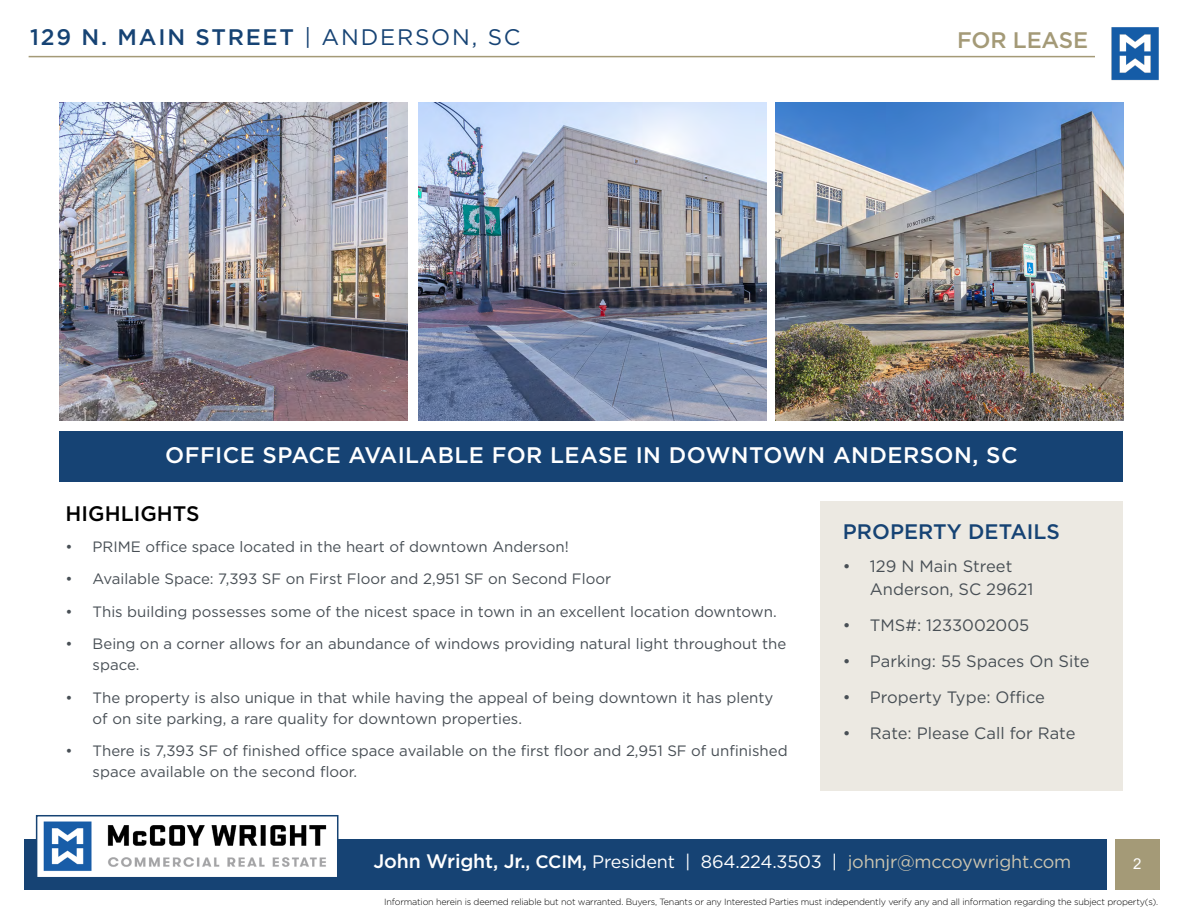
<style>
.page{position:relative;width:1188px;height:918px;background:#fff}
.page>*{position:absolute;margin:0;border:0;box-sizing:border-box;transform-origin:0 0}
.t1{font:500 22.5px "Gotham";letter-spacing:.02em;color:#fff}
.t2{font:500 22.5px "Gotham";letter-spacing:.08em;color:#164374}
.t3{font:500 22.5px "Gotham";letter-spacing:-.01em;color:#a49a77}
.t4{font:500 21px "Gotham";color:#164374}
.t5{font:500 21px "Gotham";color:#000}
.t6{font:18px "Gotham";letter-spacing:-.01em;color:#fff}
.t7{font:16.5px/22.5px "Gotham";color:#484f55}
.t8{font:15px/21px "Gotham";color:#484f55}
.t9{font:15px "Arial";color:#fff}
.t10{font:300 9px "Gotham";letter-spacing:-.02em;color:#000}
.s1{font-weight:400}
.s2{font-weight:500;font-size:19.5px}
.s3{font-weight:500}
.s4{color:#ccc5b0}
</style>
<div class="page">
<hr style="left:29px;top:56px;width:1118px;height:1px;background:#a49a77">
<img style="left:1096px;top:27px;width:63px;height:54px">
<div style="left:1115px;top:840px;width:45px;height:50px;background:#a49a77"></div>
<div style="left:24px;top:840px;width:1083px;height:50px;background:#164374"></div>
<img style="left:39px;top:821px;width:296px;height:54px">
<div style="left:36px;top:815px;width:302px;height:63px;border:2px solid #164374"></div>
<div style="left:60px;top:432px;width:1063px;height:50px;background:#164374"></div>
<div style="left:821px;top:501px;width:302px;height:290px;background:#ece9e2"></div>
<img style="left:60px;top:103px;width:348px;height:317px">
<img style="left:418px;top:103px;width:348px;height:317px">
<img style="left:775px;top:103px;width:348px;height:317px">
<h1 class="t2" style="left:30px;top:22px;width:492px">129 N. MAIN STREET <span class="s1">| ANDERSON, SC</span></h1>
<h1 class="t3" style="left:957px;top:25px;width:132px">FOR LEASE</h1>
<h1 class="t1" style="left:165px;top:441px;width:854px">OFFICE SPACE AVAILABLE FOR LEASE IN DOWNTOWN ANDERSON, SC</h1>
<h2 class="t5" style="left:66px;top:499px;width:135px">HIGHLIGHTS</h2>
<p class="t8" style="left:66px;top:536px;width:505px">• PRIME office space located in the heart of downtown Anderson!</p>
<p class="t8" style="left:66px;top:568px;width:547px">• Available Space: 7,393 SF on First Floor and 2,951 SF on Second Floor</p>
<p class="t8" style="left:66px;top:601px;width:713px">• This building possesses some of the nicest space in town in an excellent location downtown.</p>
<p class="t8" style="left:93px;top:633px;width:695px;text-indent:-27px">• Being on a corner allows for an abundance of windows providing natural light throughout the space.</p>
<p class="t8" style="left:93px;top:686px;width:682px;text-indent:-27px">• The property is also unique in that while having the appeal of being downtown it has plenty of on site parking, a rare quality for downtown properties.</p>
<p class="t8" style="left:93px;top:740px;width:697px;text-indent:-27px">• There is 7,393 SF of finished office space available on the first floor and 2,951 SF of unfinished space available on the second floor.</p>
<h2 class="t4" style="left:843px;top:518px;width:219px">PROPERTY DETAILS</h2>
<p class="t7" style="left:870px;top:555px;width:165px;text-indent:-27px">• 129 N Main Street<br>Anderson, SC 29621</p>
<p class="t7" style="left:843px;top:613px;width:188px">• TMS#: 1233002005</p>
<p class="t7" style="left:843px;top:649px;width:248px">• Parking: 55 Spaces On Site</p>
<p class="t7" style="left:843px;top:685px;width:204px">• Property Type: Office</p>
<p class="t7" style="left:843px;top:721px;width:234px">• Rate: Please Call for Rate</p>
<p class="t6" style="left:374px;top:850px;width:699px"><span class="s2">John Wright, Jr.</span><span class="s3">, CCIM,</span> President | 864.224.3503 | <span class="s4">johnjr@mccoywright.com</span></p>
<p class="t9" style="left:1133px;top:854px;width:10px">2</p>
<p class="t10" style="left:384px;top:896px;width:776px">Information herein is deemed reliable but not warranted. Buyers, Tenants or any Interested Parties must independently verify any and all information regarding the subject property(s).</p>
</div>
